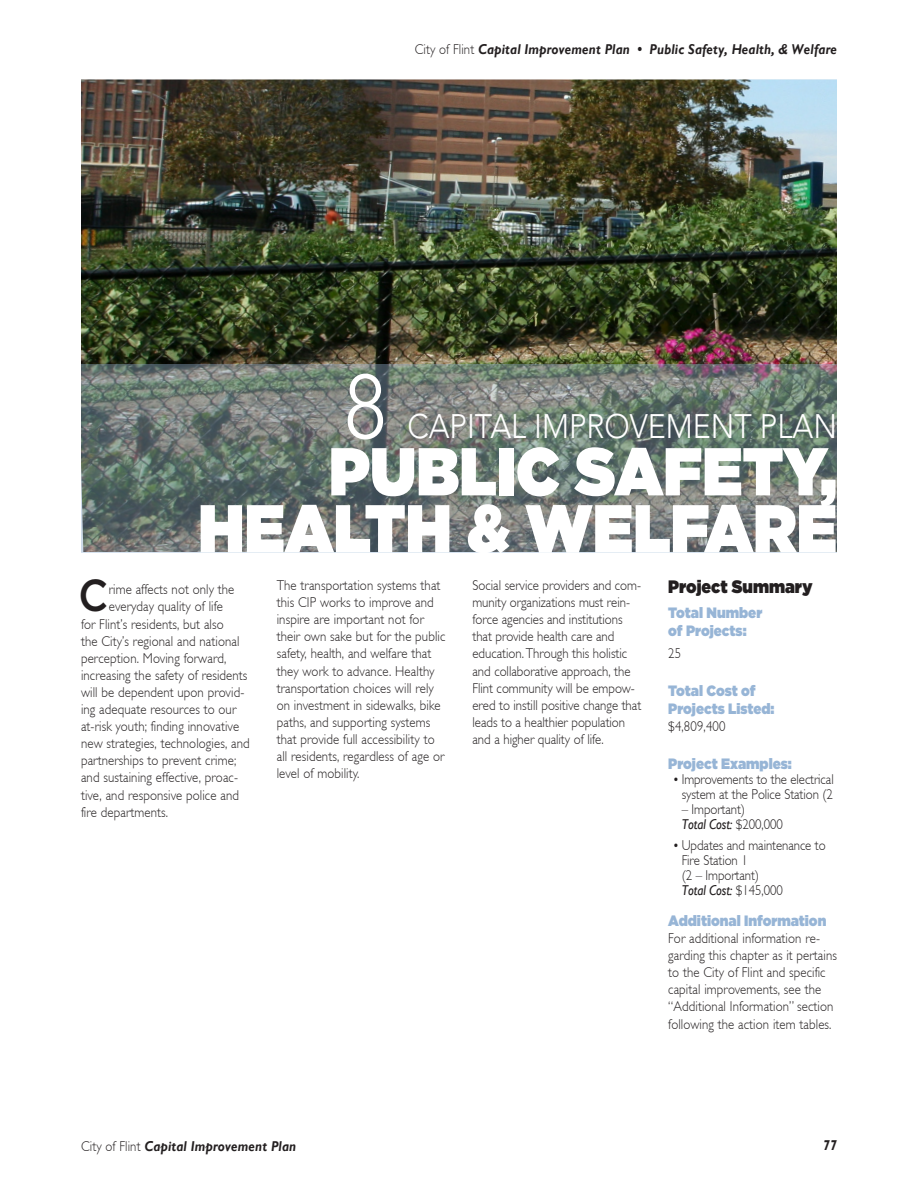
<style>
.page{position:relative;width:918px;height:1188px;background:#fff}
.page>*{position:absolute;margin:0;border:0;box-sizing:border-box;transform-origin:0 0}
.Title_1{font:300 90px "Avenir LT Std";color:#fff;scale:.9 1}
.Title_1-2{font:900 67.5px/57px "Gotham";color:#fff;text-align:right;scale:.9 1}
.Normal-DROP_CAP{font:500 44.85px "Gotham HTF";color:#231f20;scale:.9 1}
.Title_1-3{font:300 33.75px "Avenir LT Std";color:#fff;scale:.9 1}
.heading_2{font:900 18px "Gotham";color:#231f20;scale:.9 1}
.heading_3{font:900 15px/18px "Gotham";color:#97b5d6;scale:.9 1}
.Normal-DROP_CAP-2{font:300 14.25px/17.1px "Gill Light S Si";letter-spacing:.01em;color:#231f20;scale:.9 1}
.t1{font:italic 700 14.25px "Gill Sans";letter-spacing:.01em;color:#231f20;scale:.9 1}
.s1{font-family:"Gill Light S Si";font-weight:300;font-style:normal}
.s2{font-family:"Gill Sans";font-weight:400;font-style:italic}
</style>
<div class="page">
<img style="left:81px;top:80px;width:756px;height:284px">
<svg style="left:81px;top:364px;width:756px;height:189px;background:#6e7974"></svg>
<p class="t1" style="left:415px;top:41px;width:471px"><span class="s1">City of Flint</span> Capital Improvement Plan • Public Safety, Health, &amp; Welfare</p>
<p class="Title_1" style="left:344px;top:355px;width:48px">8</p>
<p class="Title_1-3" style="left:407px;top:407px;width:479px">CAPITAL IMPROVEMENT PLAN</p>
<p class="Title_1-2" style="left:198px;top:441px;width:711px">PUBLIC SAFETY,<br>HEALTH &amp; WELFARE</p>
<p class="Normal-DROP_CAP" style="left:79px;top:570px;width:35px">C</p>
<p class="Normal-DROP_CAP-2" style="left:109px;top:581px;width:141px">rime affects not only the</p>
<p class="Normal-DROP_CAP-2" style="left:109px;top:598px;width:128px">everyday quality of life</p>
<p class="Normal-DROP_CAP-2" style="left:81px;top:615px;width:160px">for Flint’s residents, but also</p>
<p class="Normal-DROP_CAP-2" style="left:81px;top:632px;width:178px">the City’s regional and national</p>
<p class="Normal-DROP_CAP-2" style="left:81px;top:649px;width:163px">perception. Moving forward,</p>
<p class="Normal-DROP_CAP-2" style="left:81px;top:667px;width:186px">increasing the safety of residents</p>
<p class="Normal-DROP_CAP-2" style="left:81px;top:684px;width:183px">will be dependent upon provid-</p>
<p class="Normal-DROP_CAP-2" style="left:81px;top:701px;width:174px">ing adequate resources to our</p>
<p class="Normal-DROP_CAP-2" style="left:81px;top:718px;width:177px">at-risk youth; finding innovative</p>
<p class="Normal-DROP_CAP-2" style="left:81px;top:735px;width:189px">new strategies, technologies, and</p>
<p class="Normal-DROP_CAP-2" style="left:81px;top:752px;width:174px">partnerships to prevent crime;</p>
<p class="Normal-DROP_CAP-2" style="left:81px;top:769px;width:176px">and sustaining effective, proac-</p>
<p class="Normal-DROP_CAP-2" style="left:81px;top:786px;width:177px">tive, and responsive police and</p>
<p class="Normal-DROP_CAP-2" style="left:81px;top:803px;width:98px">fire departments.</p>
<p class="Normal-DROP_CAP-2" style="left:277px;top:577px;width:189px">The transportation systems that this CIP works to improve and inspire are important not for their own sake but for the public safety, health, and welfare that they work to advance. Healthy transportation choices will rely on investment in sidewalks, bike paths, and supporting systems that provide full accessibility to all residents, regardless of age or level of mobility.</p>
<p class="Normal-DROP_CAP-2" style="left:472px;top:577px;width:189px">Social service providers and com&shy;munity organizations must rein&shy;force agencies and institutions that provide health care and education. Through this holistic and collaborative approach, the<br>Flint community will be empow&shy;ered to instill positive change that leads to a healthier population and a higher quality of life.</p>
<p class="heading_2" style="left:668px;top:576px;width:162px">Project Summary</p>
<p class="heading_3" style="left:668px;top:603px;width:106px">Total Number of Projects:</p>
<p class="Normal-DROP_CAP-2" style="left:668px;top:644px;width:16px">25</p>
<p class="heading_3" style="left:668px;top:681px;width:120px">Total Cost of<br>Projects Listed:</p>
<p class="Normal-DROP_CAP-2" style="left:668px;top:718px;width:65px">$4,809,400</p>
<p class="heading_3" style="left:668px;top:755px;width:139px">Project Examples:</p>
<p class="Normal-DROP_CAP-2" style="left:673px;top:772px;width:180px;line-height:15px;text-align:center">• Improvements to the electrical system at the Police Station (2</p>
<p class="Normal-DROP_CAP-2" style="left:682px;top:802px;width:114px;line-height:15px">– Important)<br><span class="s2">Total Cost:</span> $200,000</p>
<p class="Normal-DROP_CAP-2" style="left:682px;top:838px;width:161px;line-height:15px;text-indent:-9px">• Updates and maintenance to<br>Fire Station 1<br>(2 – Important)<br><span class="s2">Total Cost:</span> $145,000</p>
<p class="heading_3" style="left:668px;top:911px;width:177px">Additional Information</p>
<p class="Normal-DROP_CAP-2" style="left:668px;top:930px;width:189px">For additional information re&shy;garding this chapter as it pertains to the City of Flint and specific capital improvements, see the “Additional Information” section following the action item tables.</p>
<p class="t1" style="left:81px;top:1138px;width:241px"><span class="s1">City of Flint</span> Capital Improvement Plan</p>
<p class="t1" style="left:823px;top:1137px;width:17px">77</p>
</div>
